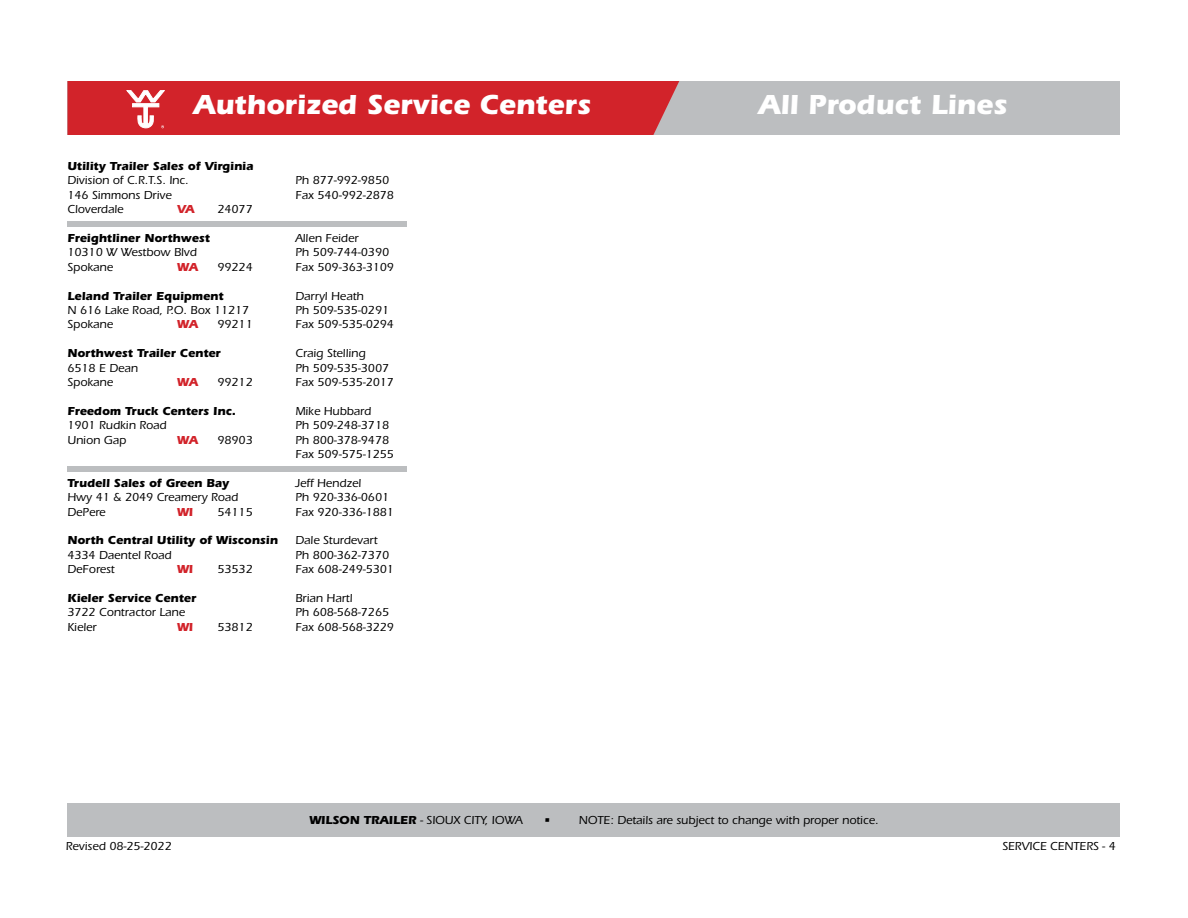
<style>
.page{position:relative;width:1188px;height:918px;background:#fff}
.page>*{position:absolute;margin:0;border:0;box-sizing:border-box;transform-origin:0 0}
.t1{font:700 28.5px "ITC Eras Std";color:#fff}
.t2{font:500 12px/14.4px "ITC Eras Std";color:#000}
.t3{font:700 12px "ITC Eras Std";color:#000}
.t4{font:700 12px "ITC Eras Std";letter-spacing:.005em;color:#d2232a}
.s1{font-weight:700}
</style>
<div class="page">
<div style="left:68px;top:81px;width:1052px;height:54px;background:#bcbec0"></div>
<div style="left:68px;top:81px;width:611px;height:54px;background:#d2232a"></div>
<div style="left:68px;top:804px;width:1052px;height:33px;background:#bcbec0"></div>
<div style="left:68px;top:221px;width:339px;height:6px;background:#bcbec0"></div>
<div style="left:68px;top:466px;width:339px;height:5px;background:#bcbec0"></div>
<h1 class="t1" style="left:193px;top:87px;width:399px">Authorized Service Centers</h1>
<h1 class="t1" style="left:758px;top:87px;width:250px">All Product Lines</h1>
<p class="t3" style="left:68px;top:159px;width:187px">Utility Trailer Sales of Virginia</p>
<p class="t2" style="left:68px;top:173px;width:123px">Division of C.R.T.S. Inc.</p>
<p class="t2" style="left:296px;top:173px;width:95px">Ph 877-992-9850</p>
<p class="t2" style="left:68px;top:188px;width:106px">146 Simmons Drive</p>
<p class="t2" style="left:296px;top:188px;width:100px">Fax 540-992-2878</p>
<p class="t2" style="left:68px;top:202px;width:57px">Cloverdale</p>
<p class="t4" style="left:177px;top:202px;width:19px">VA</p>
<p class="t2" style="left:218px;top:202px;width:37px">24077</p>
<p class="t3" style="left:68px;top:231px;width:144px">Freightliner Northwest</p>
<p class="t2" style="left:296px;top:231px;width:65px">Allen Feider</p>
<p class="t2" style="left:68px;top:245px;width:131px">10310 W Westbow Blvd</p>
<p class="t2" style="left:296px;top:245px;width:95px">Ph 509-744-0390</p>
<p class="t2" style="left:68px;top:260px;width:47px">Spokane</p>
<p class="t4" style="left:177px;top:260px;width:23px">WA</p>
<p class="t2" style="left:218px;top:260px;width:37px">99224</p>
<p class="t2" style="left:296px;top:260px;width:100px">Fax 509-363-3109</p>
<p class="t3" style="left:68px;top:289px;width:158px">Leland Trailer Equipment</p>
<p class="t2" style="left:296px;top:289px;width:70px">Darryl Heath</p>
<p class="t2" style="left:68px;top:303px;width:183px">N 616 Lake Road, P.O. Box 11217</p>
<p class="t2" style="left:296px;top:303px;width:95px">Ph 509-535-0291</p>
<p class="t2" style="left:68px;top:317px;width:47px">Spokane</p>
<p class="t4" style="left:177px;top:317px;width:23px">WA</p>
<p class="t2" style="left:218px;top:317px;width:37px">99211</p>
<p class="t2" style="left:296px;top:317px;width:100px">Fax 509-535-0294</p>
<p class="t3" style="left:68px;top:346px;width:155px">Northwest Trailer Center</p>
<p class="t2" style="left:296px;top:346px;width:72px">Craig Stelling</p>
<p class="t2" style="left:68px;top:361px;width:72px">6518 E Dean</p>
<p class="t2" style="left:296px;top:361px;width:95px">Ph 509-535-3007</p>
<p class="t2" style="left:68px;top:375px;width:47px">Spokane</p>
<p class="t4" style="left:177px;top:375px;width:23px">WA</p>
<p class="t2" style="left:218px;top:375px;width:37px">99212</p>
<p class="t2" style="left:296px;top:375px;width:100px">Fax 509-535-2017</p>
<p class="t3" style="left:68px;top:404px;width:170px">Freedom Truck Centers Inc.</p>
<p class="t2" style="left:296px;top:404px;width:77px">Mike Hubbard</p>
<p class="t2" style="left:68px;top:418px;width:101px">1901 Rudkin Road</p>
<p class="t2" style="left:296px;top:418px;width:95px">Ph 509-248-3718</p>
<p class="t2" style="left:68px;top:433px;width:60px">Union Gap</p>
<p class="t4" style="left:177px;top:433px;width:23px">WA</p>
<p class="t2" style="left:218px;top:433px;width:37px">98903</p>
<p class="t2" style="left:296px;top:433px;width:100px">Ph 800-378-9478<br>Fax 509-575-1255</p>
<p class="t3" style="left:68px;top:476px;width:163px">Trudell Sales of Green Bay</p>
<p class="t2" style="left:296px;top:476px;width:67px">Jeff Hendzel</p>
<p class="t2" style="left:68px;top:490px;width:172px">Hwy 41 &amp; 2049 Creamery Road</p>
<p class="t2" style="left:296px;top:490px;width:95px">Ph 920-336-0601</p>
<p class="t2" style="left:68px;top:505px;width:40px">DePere</p>
<p class="t4" style="left:177px;top:505px;width:17px">WI</p>
<p class="t2" style="left:218px;top:505px;width:37px">54115</p>
<p class="t2" style="left:296px;top:505px;width:100px">Fax 920-336-1881</p>
<p class="t3" style="left:68px;top:533px;width:212px">North Central Utility of Wisconsin</p>
<p class="t2" style="left:296px;top:533px;width:83px">Dale Sturdevart</p>
<p class="t2" style="left:68px;top:548px;width:106px">4334 Daentel Road</p>
<p class="t2" style="left:296px;top:548px;width:95px">Ph 800-362-7370</p>
<p class="t2" style="left:68px;top:562px;width:49px">DeForest</p>
<p class="t4" style="left:177px;top:562px;width:17px">WI</p>
<p class="t2" style="left:218px;top:562px;width:37px">53532</p>
<p class="t2" style="left:296px;top:562px;width:100px">Fax 608-249-5301</p>
<p class="t3" style="left:68px;top:591px;width:130px">Kieler Service Center</p>
<p class="t2" style="left:296px;top:591px;width:58px">Brian Hartl</p>
<p class="t2" style="left:68px;top:605px;width:119px">3722 Contractor Lane</p>
<p class="t2" style="left:296px;top:605px;width:95px">Ph 608-568-7265</p>
<p class="t2" style="left:68px;top:620px;width:31px">Kieler</p>
<p class="t4" style="left:177px;top:620px;width:17px">WI</p>
<p class="t2" style="left:218px;top:620px;width:37px">53812</p>
<p class="t2" style="left:296px;top:620px;width:100px">Fax 608-568-3229</p>
<p class="t2" style="left:309px;top:813px;width:215px"><span class="s1">WILSON TRAILER</span> - SIOUX CITY, IOWA</p>
<p class="t2" style="left:544px;top:813px;width:336px">• NOTE: Details are subject to change with proper notice.</p>
<p class="t2" style="left:66px;top:838px;width:107px">Revised 08-25-2022</p>
<p class="t2" style="left:1002px;top:838px;width:115px">SERVICE CENTERS - 4</p>
</div>
